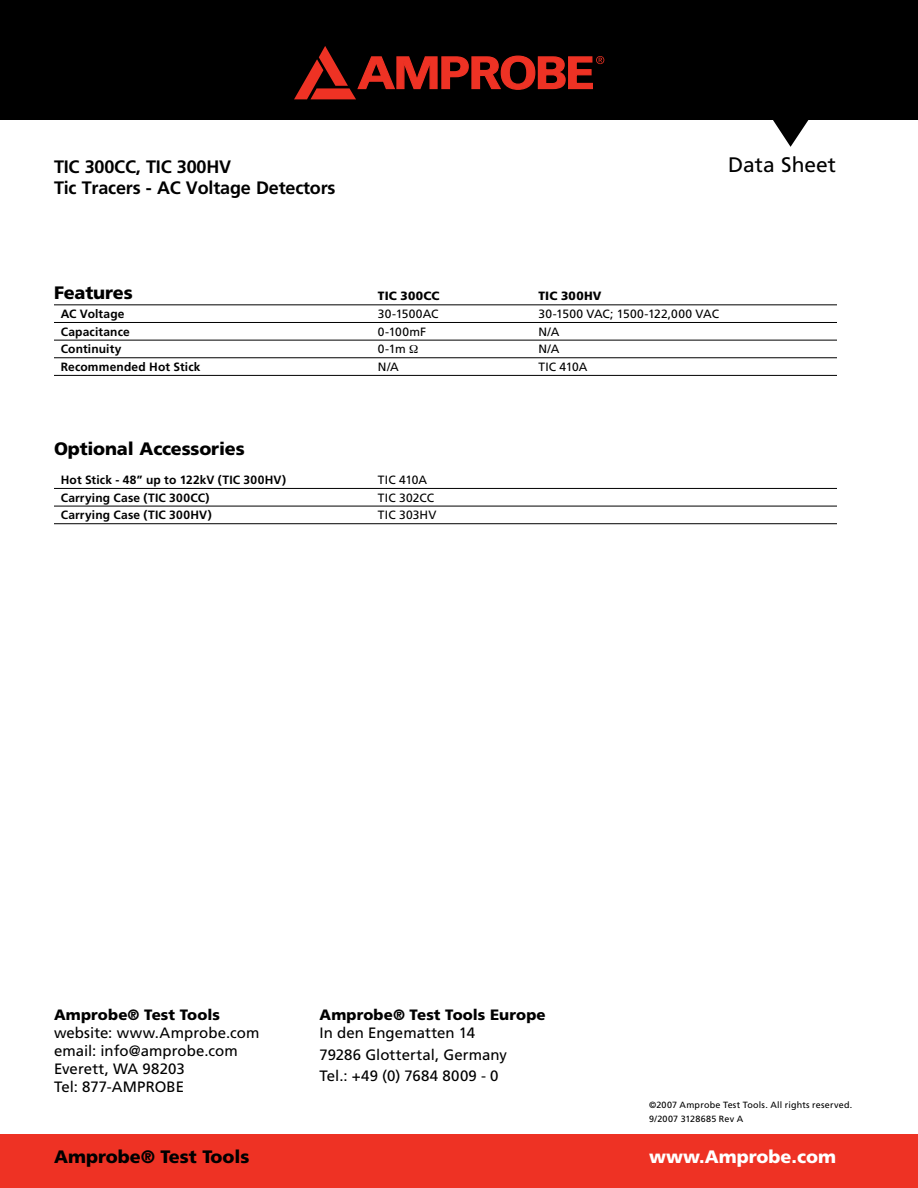
<style>
.page{position:relative;width:918px;height:1188px;background:#fff}
.page>*{position:absolute;margin:0;border:0;box-sizing:border-box;transform-origin:0 0}
.t1{font:21px "Frutiger";color:#000}
.t2{font:700 18px/21px "Frutiger";letter-spacing:-.01em;color:#000}
.t3{font:900 18px "Frutiger";letter-spacing:-.01em;color:#000}
.t4{font:900 18px "Frutiger";color:#fff}
.t5{font:15px/18px "Frutiger";letter-spacing:.005em;color:#000}
.t6{font:900 15px "Frutiger";letter-spacing:.005em;color:#000}
.t7{font:700 12px "Frutiger";letter-spacing:.015em;color:#000}
.t8{font:12px "Frutiger";letter-spacing:.015em;color:#000}
.t9{font:900 12px "Frutiger";letter-spacing:.015em;color:#000}
.t10{font:9px/14.1px "Frutiger";letter-spacing:.025em;color:#000}
</style>
<div class="page">
<div style="left:0;top:1134px;width:918px;height:54px;background:#ee3224"></div>
<div style="left:0;top:0;width:918px;height:120px;background:#000"></div>
<svg style="left:294px;top:46px;width:310px;height:53px"></svg>
<svg style="left:773px;top:120px;width:36px;height:27px"></svg>
<hr style="left:54px;top:305px;width:783px;height:1px;background:#000">
<hr style="left:54px;top:322px;width:783px;height:1px;background:#000">
<hr style="left:54px;top:340px;width:783px;height:1px;background:#000">
<hr style="left:54px;top:358px;width:783px;height:1px;background:#000">
<hr style="left:54px;top:375px;width:783px;height:1px;background:#000">
<hr style="left:54px;top:488px;width:783px;height:1px;background:#000">
<hr style="left:54px;top:506px;width:783px;height:1px;background:#000">
<hr style="left:54px;top:523px;width:783px;height:1px;background:#000">
<p class="t2" style="left:54px;top:156px;width:283px">TIC 300CC, TIC 300HV<br>Tic Tracers - AC Voltage Detectors</p>
<h1 class="t1" style="left:728px;top:153px;width:109px">Data Sheet</h1>
<p class="t3" style="left:54px;top:282px;width:80px">Features</p>
<p class="t9" style="left:378px;top:289px;width:63px">TIC 300CC</p>
<p class="t9" style="left:538px;top:289px;width:65px">TIC 300HV</p>
<p class="t7" style="left:61px;top:307px;width:65px">AC Voltage</p>
<p class="t8" style="left:378px;top:307px;width:62px">30-1500AC</p>
<p class="t8" style="left:538px;top:307px;width:182px">30-1500 VAC; 1500-122,000 VAC</p>
<p class="t7" style="left:61px;top:324px;width:71px">Capacitance</p>
<p class="t8" style="left:378px;top:324px;width:50px">0-100mF</p>
<p class="t8" style="left:538px;top:324px;width:22px">N/A</p>
<p class="t7" style="left:61px;top:342px;width:62px">Continuity</p>
<p class="t8" style="left:378px;top:342px;width:29px">0-1m</p>
<p class="t8" style="left:538px;top:342px;width:22px">N/A</p>
<p class="t7" style="left:61px;top:360px;width:141px">Recommended Hot Stick</p>
<p class="t8" style="left:378px;top:360px;width:22px">N/A</p>
<p class="t8" style="left:538px;top:360px;width:51px">TIC 410A</p>
<p class="t3" style="left:54px;top:438px;width:192px">Optional Accessories</p>
<p class="t7" style="left:61px;top:473px;width:227px">Hot Stick - 48” up to 122kV (TIC 300HV)</p>
<p class="t8" style="left:378px;top:473px;width:51px">TIC 410A</p>
<p class="t7" style="left:61px;top:490px;width:150px">Carrying Case (TIC 300CC)</p>
<p class="t8" style="left:378px;top:490px;width:58px">TIC 302CC</p>
<p class="t7" style="left:61px;top:508px;width:152px">Carrying Case (TIC 300HV)</p>
<p class="t8" style="left:378px;top:508px;width:60px">TIC 303HV</p>
<p class="t6" style="left:54px;top:1006px;width:167px">Amprobe® Test Tools</p>
<p class="t5" style="left:54px;top:1024px;width:207px">website: www.Amprobe.com email: info@amprobe.com<br>Everett, WA 98203<br>Tel: 877-AMPROBE</p>
<p class="t6" style="left:320px;top:1006px;width:228px">Amprobe® Test Tools Europe</p>
<p class="t5" style="left:320px;top:1022px;width:189px;line-height:21.3px">In den Engematten 14<br>79286 Glottertal, Germany<br>Tel.: +49 (0) 7684 8009 - 0</p>
<p class="t10" style="left:649px;top:1098px;width:205px">©2007 Amprobe Test Tools. All rights reserved.<br>9/2007 3128685 Rev A</p>
<p class="t3" style="left:54px;top:1146px;width:197px">Amprobe® Test Tools</p>
<p class="t4" style="left:649px;top:1146px;width:188px">www.Amprobe.com</p>
</div>
